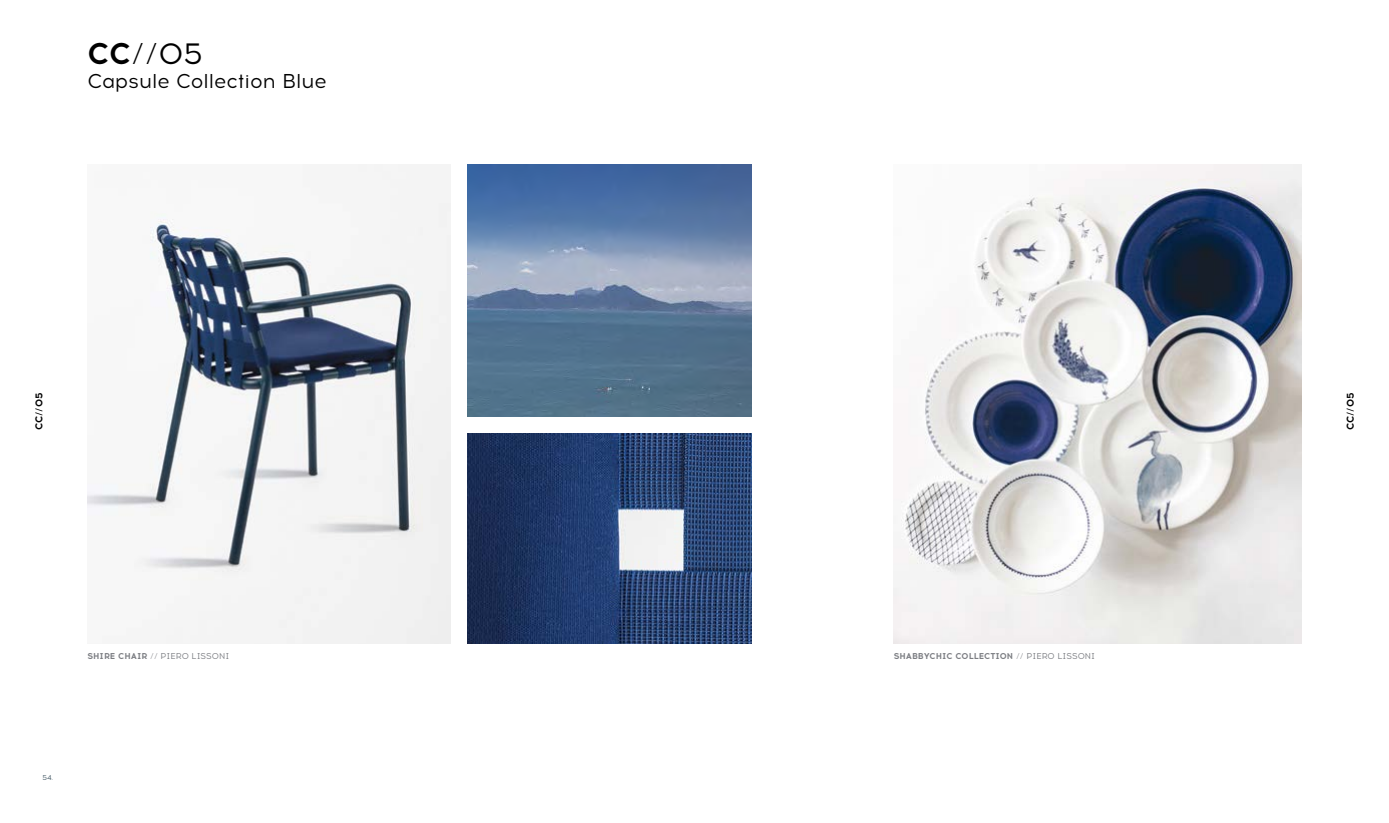
<style>
.page{position:relative;width:1389px;height:823px;background:#fff}
.page>*{position:absolute;margin:0;border:0;box-sizing:border-box;transform-origin:0 0}
.t1{font:30px "Acrom";color:#000}
.t2{font:20px "Acrom";color:#000}
.t3{font:700 10px "Acrom";color:#000}
.t4{font:700 8.5px "Acrom";color:#7b7d82}
.t5{font:8.5px "Acrom";color:#7b7d82}
.t6{font:7.2px "Acrom";color:#425764}
.s1{font-weight:700}
.s2{font-weight:400}
</style>
<div class="page">
<img style="left:87px;top:164px;width:363px;height:479px">
<img style="left:467px;top:164px;width:285px;height:252px">
<img style="left:467px;top:433px;width:285px;height:210px">
<img style="left:894px;top:164px;width:408px;height:479px">
<h1 class="t1" style="left:87px;top:34px;width:117px"><span class="s1">CC</span>//05</h1>
<h2 class="t2" style="left:87px;top:68px;width:241px">Capsule Collection Blue</h2>
<p class="t3" style="left:32px;top:430px;width:39px;rotate:-90deg">CC//05</p>
<p class="t5" style="left:87px;top:650px;width:143px"><span class="s1">SHIRE CHAIR</span> // PIERO LISSONI</p>
<p class="t6" style="left:43px;top:772px;width:12px">54.</p>
<p class="t4" style="left:894px;top:649px;width:203px">SHABBYCHIC COLLECTION <span class="s2">// PIERO LISSONI</span></p>
<p class="t3" style="left:1343px;top:430px;width:39px;rotate:-90deg">CC//05</p>
</div>
